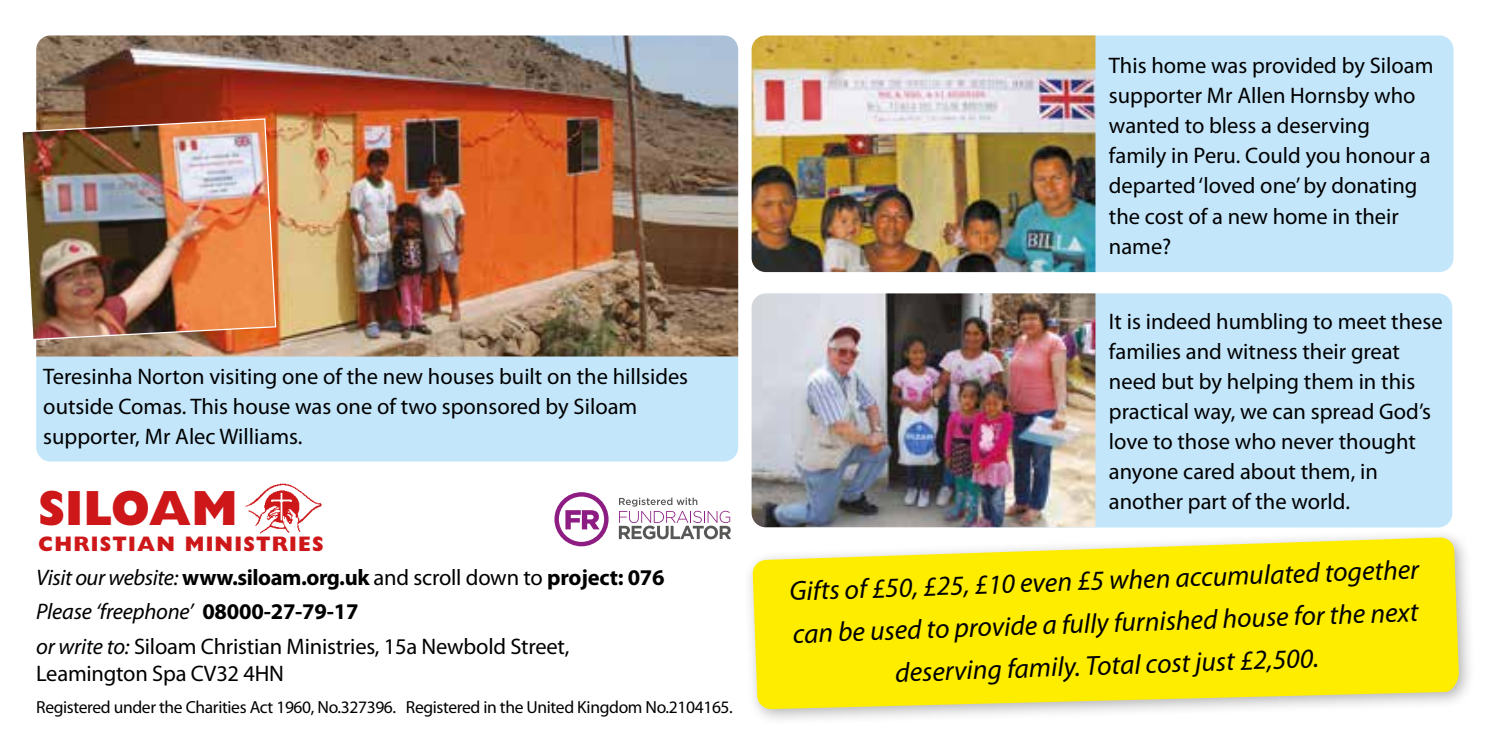
<style>
.page{position:relative;width:1489px;height:745px;background:#fff}
.page>*{position:absolute;margin:0;border:0;box-sizing:border-box;transform-origin:0 0}
.t1{font:800 49.75px "Gill Sans";color:#cd1719;scale:.95 1}
.t2{font:italic 27.5px/42.5px "Myriad Pro";color:#000;text-align:center}
.t3{font:22.5px/30px "Myriad Pro";color:#000}
.t4{font:800 21px "Gill Sans";letter-spacing:.06em;color:#cd1719;scale:.95 1}
.t5{font:17.5px "Myriad Pro";letter-spacing:-.02em;color:#000}
.s1{font-style:italic}
.s2{font-weight:700}
</style>
<div class="page">
<div style="left:743px;top:527px;width:732px;height:198px;background:#000;opacity:.3"></div>
<svg style="left:752px;top:537px;width:706px;height:171px;background:#fded1c"></svg>
<div style="left:943px;top:293px;width:509px;height:234px;background:#c3e6fb;border-radius:14px"></div>
<img style="left:751px;top:293px;width:344px;height:234px">
<div style="left:934px;top:35px;width:519px;height:237px;background:#c3e6fb;border-radius:14px"></div>
<img style="left:751px;top:35px;width:344px;height:237px">
<div style="left:36px;top:356px;width:702px;height:105px;background:#c3e6fb"></div>
<img style="left:36px;top:35px;width:702px;height:321px">
<img style="left:22px;top:118px;width:255px;height:222px">
<svg style="left:554px;top:492px;width:54px;height:54px"></svg>
<svg style="left:619px;top:497px;width:112px;height:42px"></svg>
<img style="left:245px;top:483px;width:77px;height:51px">
<p class="t3" style="left:43px;top:362px;width:646px">Teresinha Norton visiting one of the new houses built on the hillsides outside Comas. This house was one of two sponsored by Siloam supporter, Mr Alec Williams.</p>
<h1 class="t1" style="left:38px;top:479px;width:212px">SILOAM</h1>
<p class="t4" style="left:38px;top:531px;width:302px">CHRISTIAN MINISTRIES</p>
<p class="t3" style="left:36px;top:559px;width:630px;line-height:34.5px"><span class="s1">Visit our website:</span> <span class="s2">www.siloam.org.uk</span> and scroll down to <span class="s2">project: 076<br></span><span class="s1">Please ‘freephone’</span> <span class="s2">08000-27-79-17<br></span><span class="s1">or write to:</span> Siloam Christian Ministries, 15a Newbold Street,</p>
<p class="t3" style="left:36px;top:658px;width:249px">Leamington Spa CV32 4HN</p>
<p class="t5" style="left:36px;top:697px;width:698px">Registered under the Charities Act 1960, No.327396. Registered in the United Kingdom No.2104165.</p>
<p class="t3" style="left:1108px;top:51px;width:326px">This home was provided by Siloam supporter Mr Allen Hornsby who wanted to bless a deserving<br>family in Peru. Could you honour a departed ‘loved one’ by donating the cost of a new home in their name?</p>
<p class="t3" style="left:1108px;top:306px;width:335px">It is indeed humbling to meet these families and witness their great need but by helping them in this practical way, we can spread God’s love to those who never thought anyone cared about them, in another part of the world.</p>
<p class="t2" style="left:788px;top:570px;width:631px;rotate:-2deg">Gifts of £50, £25, £10 even £5 when accumulated together can be used to provide a fully furnished house for the next deserving family. Total cost just £2,500.</p>
</div>
